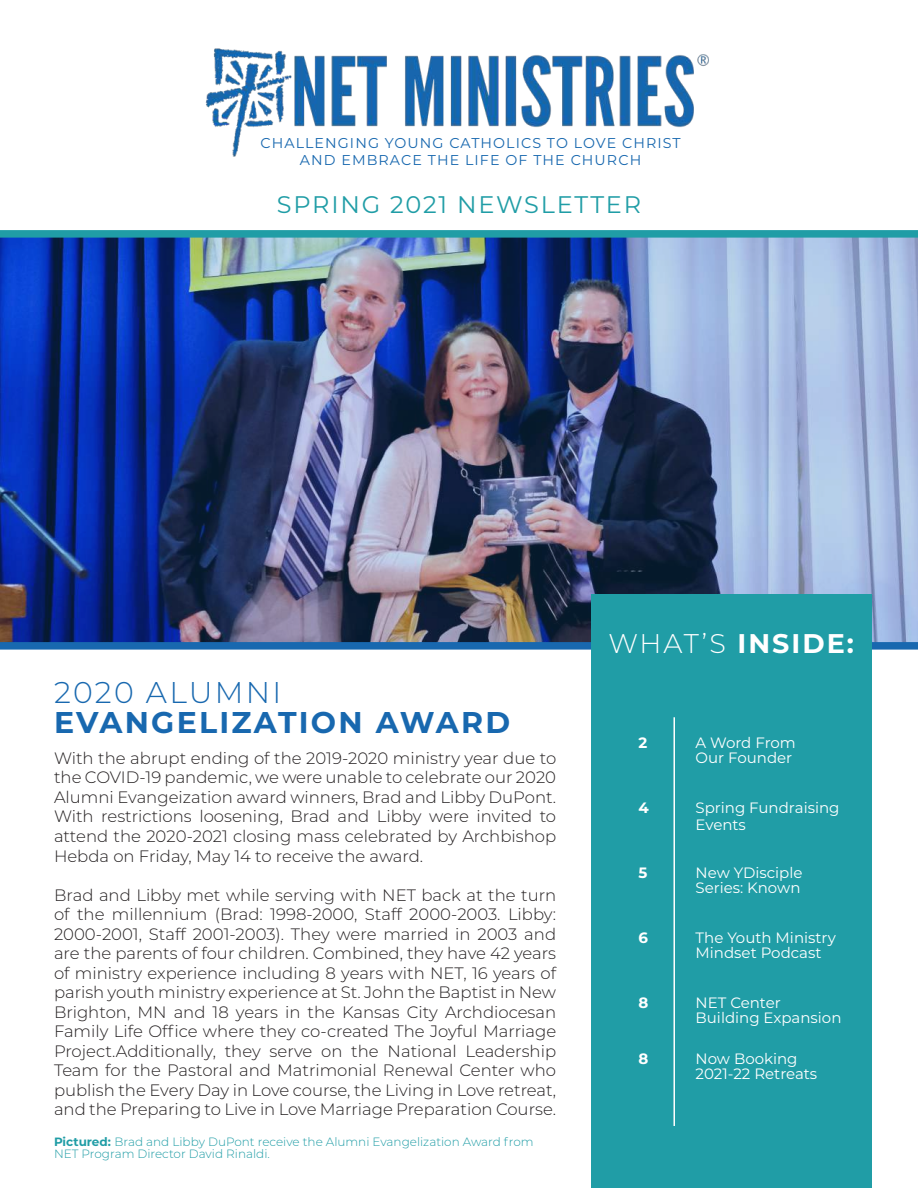
<style>
.page{position:relative;width:918px;height:1188px;background:#fff}
.page>*{position:absolute;margin:0;border:0;box-sizing:border-box;transform-origin:0 0}
.t1{font:700 30px "Montserrat";letter-spacing:.075em;color:#1868af}
.t2{font:300 30px "Montserrat";letter-spacing:.075em;color:#1868af}
.t3{font:700 27px "Montserrat";letter-spacing:.075em;color:#fff}
.t4{font:24px "Montserrat";letter-spacing:.075em;color:#209da6}
.t5{font:300 16.5px/19.5px "Montserrat";color:#231f20;text-align:justify}
.t6{font:15px/15px "Montserrat";color:#fff}
.t7{font:700 15px "Montserrat";color:#fff}
.t8{font:14.25px/17.1px "Montserrat";letter-spacing:.075em;color:#1868af;text-align:center}
.t9{font:300 12px/12px "Montserrat";color:#209da6}
.s1{font-weight:700}
.s2{font-weight:300}
</style>
<div class="page">
<img style="left:0;top:238px;width:918px;height:404px">
<div style="left:0;top:642px;width:918px;height:8px;background:#1868af"></div>
<div style="left:591px;top:594px;width:281px;height:594px;background:#209da6"></div>
<div style="left:0;top:230px;width:918px;height:8px;background:#209da6"></div>
<img style="left:205px;top:48px;width:504px;height:109px">
<hr style="left:673px;top:717px;width:2px;height:409px;background:#fff">
<p class="t8" style="left:260px;top:134px;width:422px">CHALLENGING YOUNG CATHOLICS TO LOVE CHRIST<br>AND EMBRACE THE LIFE OF THE CHURCH</p>
<h3 class="t4" style="left:277px;top:188px;width:366px">SPRING 2021 NEWSLETTER</h3>
<h1 class="t2" style="left:54px;top:672px;width:229px">2020 ALUMNI</h1>
<h1 class="t1" style="left:54px;top:701px;width:458px">EVANGELIZATION AWARD</h1>
<p class="t5" style="left:54px;top:748px;width:504px">With the abrupt ending of the 2019-2020 ministry year due to the COVID-19 pandemic, we were unable to celebrate our 2020<br>Alumni Evangeization award winners, Brad and Libby DuPont.<br>With restrictions loosening, Brad and Libby were invited to attend the 2020-2021 closing mass celebrated by Archbishop Hebda on Friday, May 14 to receive the award.</p>
<p class="t5" style="left:54px;top:885px;width:504px">Brad and Libby met while serving with NET back at the turn of the millennium (Brad: 1998-2000, Staff 2000-2003. Libby:<br>2000-2001, Staff 2001-2003). They were married in 2003 and are the parents of four children. Combined, they have 42 years of ministry experience including 8 years with NET, 16 years of parish youth ministry experience at St. John the Baptist in New Brighton, MN and 18 years in the Kansas City Archdiocesan Family Life Office where they co-created The Joyful Marriage Project.Additionally, they serve on the National Leadership Team for the Pastoral and Matrimonial Renewal Center who publish the Every Day in Love course, the Living in Love retreat, and the Preparing to Live in Love Marriage Preparation Course.</p>
<p class="t9" style="left:54px;top:1135px;width:481px"><span class="s1">Pictured:</span> Brad and Libby DuPont receive the Alumni Evangelization Award from<br>NET Program Director David Rinaldi.</p>
<h2 class="t3" style="left:608px;top:624px;width:247px"><span class="s2">WHAT’S</span> INSIDE:</h2>
<p class="t7" style="left:638px;top:732px;width:10px">2</p>
<p class="t6" style="left:696px;top:735px;width:102px">A Word From<br>Our Founder</p>
<p class="t7" style="left:638px;top:797px;width:12px">4</p>
<p class="t6" style="left:696px;top:799px;width:146px;line-height:16.5px">Spring Fundraising<br>Events</p>
<p class="t7" style="left:638px;top:862px;width:10px">5</p>
<p class="t6" style="left:696px;top:865px;width:109px">New YDisciple<br>Series: Known</p>
<p class="t7" style="left:638px;top:927px;width:11px">6</p>
<p class="t6" style="left:696px;top:930px;width:142px">The Youth Ministry<br>Mindset Podcast</p>
<p class="t7" style="left:638px;top:992px;width:11px">8</p>
<p class="t6" style="left:696px;top:995px;width:147px">NET Center<br>Building Expansion</p>
<p class="t7" style="left:638px;top:1048px;width:11px">8</p>
<p class="t6" style="left:696px;top:1050px;width:123px">Now Booking<br>2021-22 Retreats</p>
</div>
